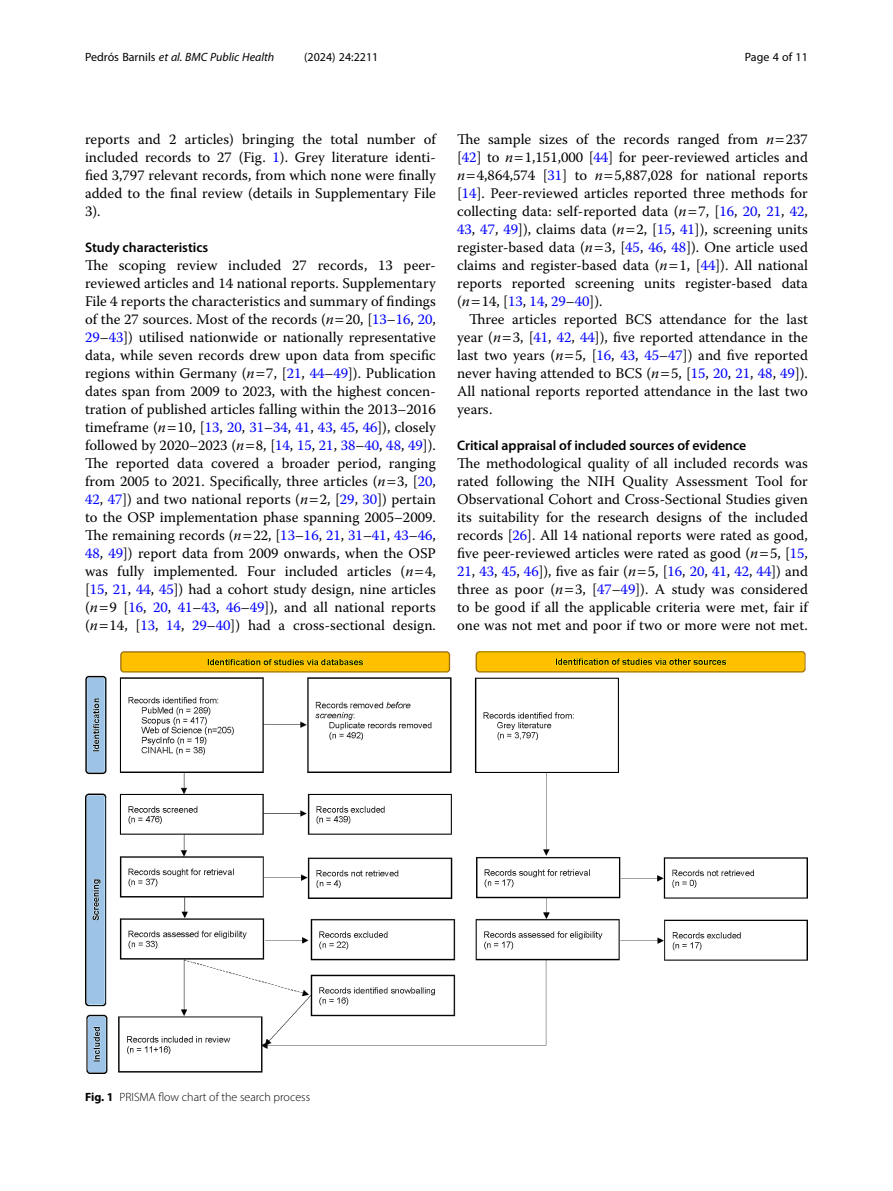
<style>
.page{position:relative;width:893px;height:1191px;background:#fff}
.page>*{position:absolute;margin:0;border:0;box-sizing:border-box;transform-origin:0 0}
.Body_Text{font:14.7px/18px "Warnock Pro";color:#000;text-align:justify}
.Body_Text_Indent{font:14.7px/18px "Warnock Pro";color:#000;text-align:justify}
.Head_2{font:600 13.8px "Myriad Pro";color:#000}
.Figure_Caption{font:300 12px "Myriad Pro";color:#000}
.t1{font:italic 12px "Myriad Pro";color:#000}
.t2{font:12px "Myriad Pro";color:#000}
.s1{font-style:normal}
.s2{color:#00f}
.s3{font-style:italic}
.s4{font-weight:700}
</style>
<div class="page">
<img style="left:85px;top:652px;width:723px;height:422px">
<p class="t1" style="left:85px;top:50px;width:191px"><span class="s1">Pedrós Barnils</span> et al. BMC Public Health</p>
<p class="t2" style="left:304px;top:50px;width:76px">(2024) 24:2211</p>
<p class="t2" style="left:745px;top:50px;width:65px">Page 4 of 11</p>
<p class="Body_Text" style="left:85px;top:130px;width:352px">reports and 2 articles) bringing the total number of included records to 27 (Fig. <span class="s2">1</span>). Grey literature identi&shy;fied 3,797 relevant records, from which none were finally added to the final review (details in Supplementary File 3).</p>
<p class="Head_2" style="left:85px;top:239px;width:125px">Study characteristics</p>
<p class="Body_Text" style="left:85px;top:256px;width:352px">The scoping review included 27 records, 13 peer&shy;reviewed articles and 14 national reports. Supplementary File 4 reports the characteristics and summary of findings of the 27 sources. Most of the records (<span class="s3">n</span> 20, [<span class="s2">13</span>–<span class="s2">16</span>, <span class="s2">20</span>, <span class="s2">29</span>–<span class="s2">43</span>]) utilised nationwide or nationally representative data, while seven records drew upon data from specific regions within Germany (<span class="s3">n</span> 7, [<span class="s2">21</span>, <span class="s2">44</span>–<span class="s2">49</span>]). Publication dates span from 2009 to 2023, with the highest concen&shy;tration of published articles falling within the 2013–2016 timeframe (<span class="s3">n</span> 10, [<span class="s2">13</span>, <span class="s2">20</span>, <span class="s2">31</span>–<span class="s2">34</span>, <span class="s2">41</span>, <span class="s2">43</span>, <span class="s2">45</span>, <span class="s2">46</span>]), closely followed by 2020–2023 (<span class="s3">n</span> 8, [<span class="s2">14</span>, <span class="s2">15</span>, <span class="s2">21</span>, <span class="s2">38</span>–<span class="s2">40</span>, <span class="s2">48</span>, <span class="s2">49</span>]).<br>The reported data covered a broader period, ranging from 2005 to 2021. Specifically, three articles (<span class="s3">n</span> 3, [<span class="s2">20</span>, <span class="s2">42</span>, <span class="s2">47</span>]) and two national reports (<span class="s3">n</span> 2, [<span class="s2">29</span>, <span class="s2">30</span>]) pertain to the OSP implementation phase spanning 2005–2009.<br>The remaining records (<span class="s3">n</span> 22, [<span class="s2">13</span>–<span class="s2">16</span>, <span class="s2">21</span>, <span class="s2">31</span>–<span class="s2">41</span>, <span class="s2">43</span>–<span class="s2">46</span>, <span class="s2">48</span>, <span class="s2">49</span>]) report data from 2009 onwards, when the OSP was fully implemented. Four included articles (<span class="s3">n</span> 4, [<span class="s2">15</span>, <span class="s2">21</span>, <span class="s2">44</span>, <span class="s2">45</span>]) had a cohort study design, nine articles (<span class="s3">n</span> 9 [<span class="s2">16</span>, <span class="s2">20</span>, <span class="s2">41</span>–<span class="s2">43</span>, <span class="s2">46</span>–<span class="s2">49</span>]), and all national reports (<span class="s3">n</span> 14, [<span class="s2">13</span>, <span class="s2">14</span>, <span class="s2">29</span>–<span class="s2">40</span>]) had a cross-sectional design.</p>
<p class="Body_Text" style="left:457px;top:130px;width:352px">The sample sizes of the records ranged from <span class="s3">n</span> 237 [<span class="s2">42</span>] to <span class="s3">n</span> 1,151,000 [<span class="s2">44</span>] for peer-reviewed articles and <span class="s3">n</span> 4,864,574 [<span class="s2">31</span>] to <span class="s3">n</span> 5,887,028 for national reports [<span class="s2">14</span>]. Peer-reviewed articles reported three methods for collecting data: self-reported data (<span class="s3">n</span> 7, [<span class="s2">16</span>, <span class="s2">20</span>, <span class="s2">21</span>, <span class="s2">42</span>, <span class="s2">43</span>, <span class="s2">47</span>, <span class="s2">49</span>]), claims data (<span class="s3">n</span> 2, [<span class="s2">15</span>, <span class="s2">41</span>]), screening units register-based data (<span class="s3">n</span> 3, [<span class="s2">45</span>, <span class="s2">46</span>, <span class="s2">48</span>]). One article used claims and register-based data (<span class="s3">n</span> 1, [<span class="s2">44</span>]). All national reports reported screening units register-based data (<span class="s3">n</span> 14, [<span class="s2">13</span>, <span class="s2">14</span>, <span class="s2">29</span>–<span class="s2">40</span>]).</p>
<p class="Body_Text_Indent" style="left:457px;top:310px;width:352px;text-indent:12px">Three articles reported BCS attendance for the last year (<span class="s3">n</span> 3, [<span class="s2">41</span>, <span class="s2">42</span>, <span class="s2">44</span>]), five reported attendance in the last two years (<span class="s3">n</span> 5, [<span class="s2">16</span>, <span class="s2">43</span>, <span class="s2">45</span>–<span class="s2">47</span>]) and five reported never having attended to BCS (<span class="s3">n</span> 5, [<span class="s2">15</span>, <span class="s2">20</span>, <span class="s2">21</span>, <span class="s2">48</span>, <span class="s2">49</span>]).<br>All national reports reported attendance in the last two years.</p>
<p class="Head_2" style="left:457px;top:437px;width:291px">Critical appraisal of included sources of evidence</p>
<p class="Body_Text" style="left:457px;top:454px;width:352px">The methodological quality of all included records was rated following the NIH Quality Assessment Tool for Observational Cohort and Cross-Sectional Studies given its suitability for the research designs of the included records [<span class="s2">26</span>]. All 14 national reports were rated as good, five peer-reviewed articles were rated as good (<span class="s3">n</span> 5, [<span class="s2">15</span>, <span class="s2">21</span>, <span class="s2">43</span>, <span class="s2">45</span>, <span class="s2">46</span>]), five as fair (<span class="s3">n</span> 5, [<span class="s2">16</span>, <span class="s2">20</span>, <span class="s2">41</span>, <span class="s2">42</span>, <span class="s2">44</span>]) and three as poor (<span class="s3">n</span> 3, [<span class="s2">47</span>–<span class="s2">49</span>]). A study was considered to be good if all the applicable criteria were met, fair if one was not met and poor if two or more were not met.</p>
<p class="Figure_Caption" style="left:85px;top:1089px;width:227px"><span class="s4">Fig. 1</span> PRISMA flow chart of the search process</p>
</div>
